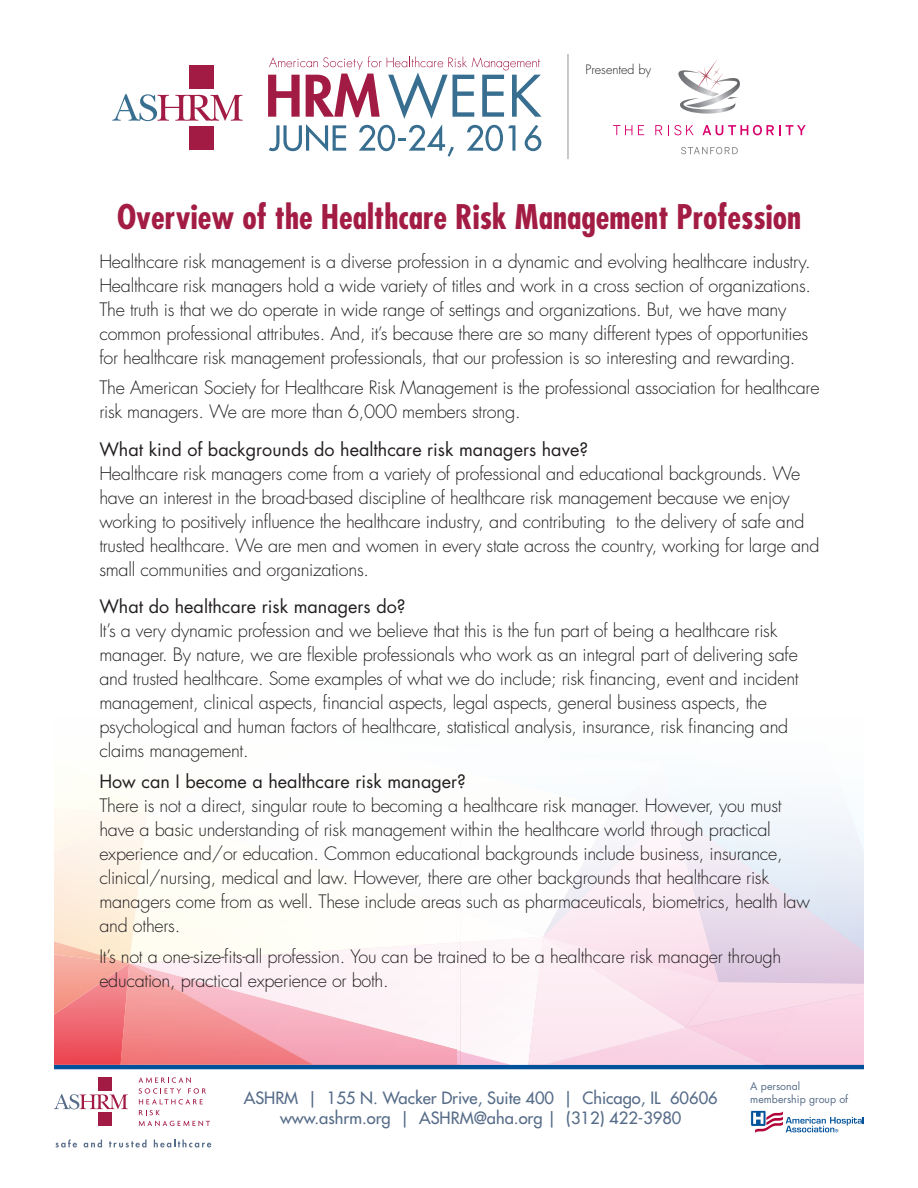
<style>
.page{position:relative;width:918px;height:1188px;background:#fff}
.page>*{position:absolute;margin:0;border:0;box-sizing:border-box;transform-origin:0 0}
.t1{font:700 condensed 33px "Futura Std";color:#a31c44}
.t2{font:300 18px/24px "Futura Std";letter-spacing:-.015em;color:#231f20}
.t3{font:500 16.5px/19.8px "Futura Std";color:#566c88;text-align:center}
.t4{font:300 12.6px "Futura Std";color:#231f20}
.t5{font:10.5px/12.8px "Futura Std";color:#566c88}
.s1{font-weight:400}
</style>
<div class="page">
<hr style="left:54px;top:1065px;width:810px;height:4px;background:#01529a">
<svg style="left:54px;top:1094px;width:74px;height:15px"></svg>
<div style="left:98px;top:1078px;width:13px;height:13px;background:#a21b44"></div>
<div style="left:98px;top:1112px;width:13px;height:14px;background:#a21b44"></div>
<svg style="left:139px;top:1077px;width:67px;height:27px"></svg>
<svg style="left:139px;top:1110px;width:21px;height:5px"></svg>
<svg style="left:139px;top:1121px;width:71px;height:5px"></svg>
<svg style="left:55px;top:1139px;width:22px;height:9px"></svg>
<svg style="left:84px;top:1140px;width:18px;height:7px"></svg>
<svg style="left:109px;top:1140px;width:38px;height:8px"></svg>
<svg style="left:154px;top:1140px;width:57px;height:8px"></svg>
<svg style="left:750px;top:1110px;width:114px;height:23px"></svg>
<svg style="left:54px;top:788px;width:810px;height:277px"></svg>
<svg style="left:112px;top:94px;width:131px;height:27px"></svg>
<div style="left:189px;top:65px;width:25px;height:24px;background:#a21b44"></div>
<div style="left:189px;top:126px;width:25px;height:24px;background:#a21b44"></div>
<svg style="left:268px;top:56px;width:274px;height:101px"></svg>
<svg style="left:613px;top:125px;width:19px;height:10px"></svg>
<svg style="left:638px;top:125px;width:6px;height:10px"></svg>
<svg style="left:655px;top:125px;width:7px;height:10px"></svg>
<svg style="left:668px;top:125px;width:26px;height:10px"></svg>
<svg style="left:703px;top:125px;width:103px;height:10px"></svg>
<svg style="left:678px;top:60px;width:62px;height:54px"></svg>
<svg style="left:681px;top:147px;width:57px;height:7px"></svg>
<hr style="left:567px;top:54px;width:2px;height:105px;background:#a8a9ad">
<p class="t4" style="left:585px;top:62px;width:67px">Presented by</p>
<p class="t1" style="left:117px;top:196px;width:686px">Overview of the Healthcare Risk Management Profession</p>
<p class="t2" style="left:99px;top:250px;width:713px">Healthcare risk management is a diverse profession in a dynamic and evolving healthcare industry.<br>Healthcare risk managers hold a wide variety of titles and work in a cross section of organizations.<br>The truth is that we do operate in wide range of settings and organizations. But, we have many common professional attributes. And, it’s because there are so many different types of opportunities for healthcare risk management professionals, that our profession is so interesting and rewarding.</p>
<p class="t2" style="left:99px;top:376px;width:722px">The American Society for Healthcare Risk Management is the professional association for healthcare risk managers. We are more than 6,000 members strong.</p>
<p class="t2" style="left:99px;top:438px;width:722px"><span class="s1">What kind of backgrounds do healthcare risk managers have?<br></span>Healthcare risk managers come from a variety of professional and educational backgrounds. We have an interest in the broad-based discipline of healthcare risk management because we enjoy working to positively influence the healthcare industry, and contributing to the delivery of safe and trusted healthcare. We are men and women in every state across the country, working for large and small communities and organizations.</p>
<p class="t2" style="left:99px;top:595px;width:701px"><span class="s1">What do healthcare risk managers do?<br></span>It’s a very dynamic profession and we believe that this is the fun part of being a healthcare risk manager. By nature, we are flexible professionals who work as an integral part of delivering safe and trusted healthcare. Some examples of what we do include; risk financing, event and incident management, clinical aspects, financial aspects, legal aspects, general business aspects, the psychological and human factors of healthcare, statistical analysis, insurance, risk financing and claims management.</p>
<p class="t2" style="left:99px;top:770px;width:712px"><span class="s1">How can I become a healthcare risk manager?<br></span>There is not a direct, singular route to becoming a healthcare risk manager. However, you must have a basic understanding of risk management within the healthcare world through practical experience and/or education. Common educational backgrounds include business, insurance, clinical/nursing, medical and law. However, there are other backgrounds that healthcare risk managers come from as well. These include areas such as pharmaceuticals, biometrics, health law and others.</p>
<p class="t2" style="left:99px;top:945px;width:684px">It’s not a one-size-fits-all profession. You can be trained to be a healthcare risk manager through education, practical experience or both.</p>
<p class="t3" style="left:244px;top:1088px;width:476px">ASHRM | 155 N. Wacker Drive, Suite 400 | Chicago, IL 60606 www.ashrm.org | ASHRM@aha.org | (312) 422-3980</p>
<p class="t5" style="left:750px;top:1080px;width:99px">A personal membership group of</p>
</div>
